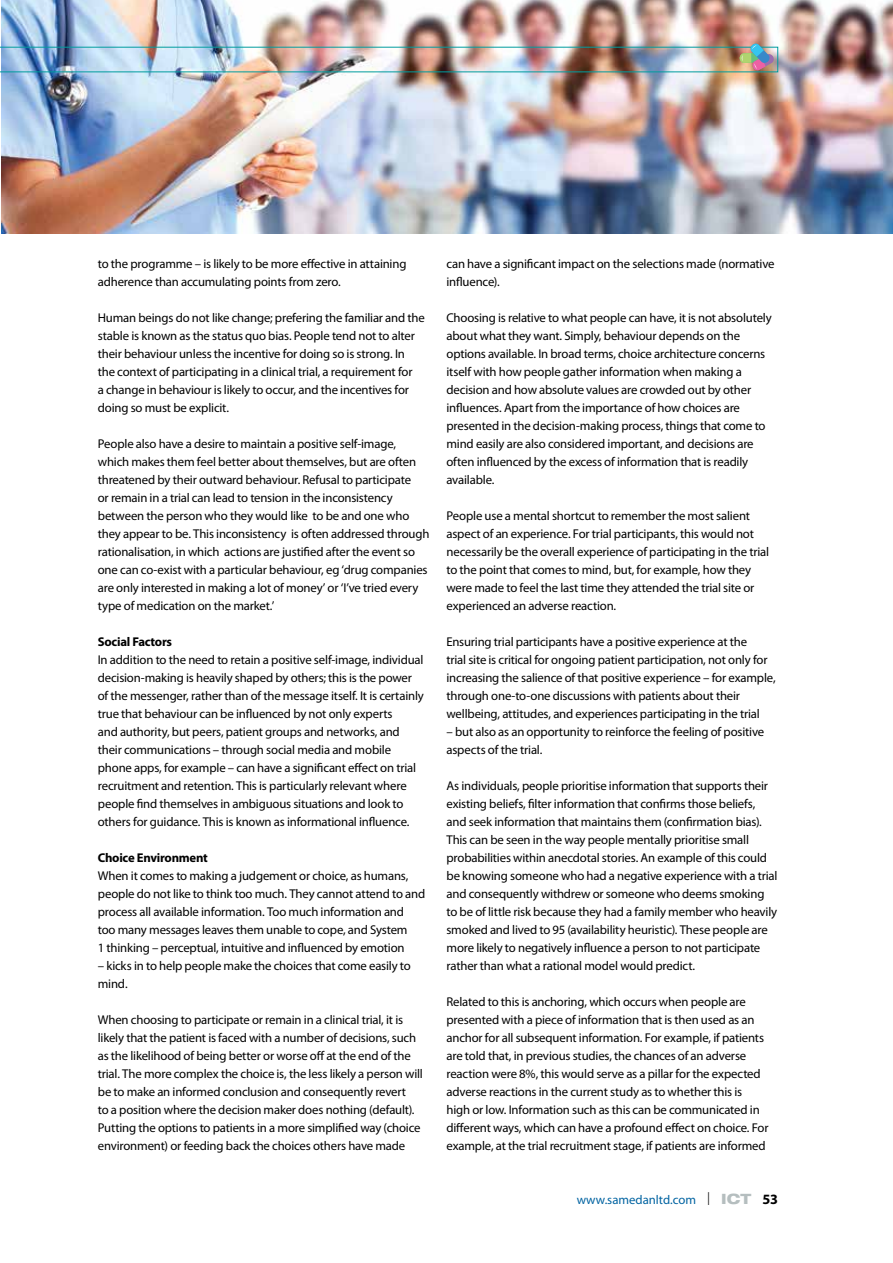
<style>
.page{position:relative;width:893px;height:1263px;background:#fff}
.page>*{position:absolute;margin:0;border:0;box-sizing:border-box;transform-origin:0 0}
.t1{font:12.75px/18px "Myriad Pro";letter-spacing:-.015em;color:#000}
.t2{font:700 12.75px "Myriad Pro";letter-spacing:-.02em;color:#000}
.t3{font:12.75px "Myriad Pro";color:#0063a1}
.s1{font-family:"Helvetica Neue LT Std";font-weight:100;font-size:18px;color:#000}
.s2{font-family:"Helvetica Neue LT Std";font-weight:800;font-stretch:expanded;font-size:14.25px;color:#b5bebf}
.s3{font-weight:700;font-size:14.25px;color:#000}
</style>
<div class="page">
<img style="left:1px;top:0;width:892px;height:233px">
<img style="left:0;top:43px;width:778px;height:29px">
<p class="t1" style="left:98px;top:255px;width:310px">to the programme – is likely to be more effective in attaining adherence than accumulating points from zero.</p>
<p class="t1" style="left:98px;top:309px;width:329px">Human beings do not like change; prefering the familiar and the stable is known as the status quo bias. People tend not to alter their behaviour unless the incentive for doing so is strong. In the context of participating in a clinical trial, a requirement for<br>a change in behaviour is likely to occur, and the incentives for doing so must be explicit.</p>
<p class="t1" style="left:98px;top:435px;width:333px">People also have a desire to maintain a positive self-image, which makes them feel better about themselves, but are often threatened by their outward behaviour. Refusal to participate<br>or remain in a trial can lead to tension in the inconsistency between the person who they would like to be and one who they appear to be. This inconsistency is often addressed through rationalisation, in which actions are justified after the event so one can co-exist with a particular behaviour, eg ‘drug companies are only interested in making a lot of money’ or ‘I’ve tried every type of medication on the market.’</p>
<p class="t2" style="left:98px;top:633px;width:76px">Social Factors</p>
<p class="t1" style="left:98px;top:651px;width:328px">In addition to the need to retain a positive self-image, individual decision-making is heavily shaped by others; this is the power of the messenger, rather than of the message itself. It is certainly true that behaviour can be influenced by not only experts<br>and authority, but peers, patient groups and networks, and their communications – through social media and mobile phone apps, for example – can have a significant effect on trial recruitment and retention. This is particularly relevant where people find themselves in ambiguous situations and look to others for guidance. This is known as informational influence.</p>
<p class="t2" style="left:98px;top:850px;width:112px">Choice Environment</p>
<p class="t1" style="left:98px;top:867px;width:329px">When it comes to making a judgement or choice, as humans, people do not like to think too much. They cannot attend to and process all available information. Too much information and<br>too many messages leaves them unable to cope, and System<br>1 thinking – perceptual, intuitive and influenced by emotion</p>
<p class="t1" style="left:98px;top:957px;width:315px">– kicks in to help people make the choices that come easily to mind.</p>
<p class="t1" style="left:98px;top:1011px;width:327px">When choosing to participate or remain in a clinical trial, it is likely that the patient is faced with a number of decisions, such as the likelihood of being better or worse off at the end of the trial. The more complex the choice is, the less likely a person will be to make an informed conclusion and consequently revert<br>to a position where the decision maker does nothing (default).<br>Putting the options to patients in a more simplified way (choice environment) or feeding back the choices others have made</p>
<p class="t1" style="left:446px;top:255px;width:330px">can have a significant impact on the selections made (normative influence).</p>
<p class="t1" style="left:446px;top:309px;width:327px">Choosing is relative to what people can have, it is not absolutely about what they want. Simply, behaviour depends on the options available. In broad terms, choice architecture concerns itself with how people gather information when making a decision and how absolute values are crowded out by other influences. Apart from the importance of how choices are presented in the decision-making process, things that come to mind easily are also considered important, and decisions are often influenced by the excess of information that is readily available.</p>
<p class="t1" style="left:446px;top:507px;width:324px">People use a mental shortcut to remember the most salient aspect of an experience. For trial participants, this would not necessarily be the overall experience of participating in the trial to the point that comes to mind, but, for example, how they were made to feel the last time they attended the trial site or experienced an adverse reaction.</p>
<p class="t1" style="left:446px;top:633px;width:331px">Ensuring trial participants have a positive experience at the<br>trial site is critical for ongoing patient participation, not only for increasing the salience of that positive experience – for example, through one-to-one discussions with patients about their wellbeing, attitudes, and experiences participating in the trial</p>
<p class="t1" style="left:446px;top:723px;width:319px">– but also as an opportunity to reinforce the feeling of positive aspects of the trial.</p>
<p class="t1" style="left:446px;top:777px;width:332px">As individuals, people prioritise information that supports their existing beliefs, filter information that confirms those beliefs, and seek information that maintains them (confirmation bias).<br>This can be seen in the way people mentally prioritise small probabilities within anecdotal stories. An example of this could be knowing someone who had a negative experience with a trial and consequently withdrew or someone who deems smoking to be of little risk because they had a family member who heavily smoked and lived to 95 (availability heuristic). These people are more likely to negatively influence a person to not participate rather than what a rational model would predict.</p>
<p class="t1" style="left:446px;top:993px;width:324px">Related to this is anchoring, which occurs when people are presented with a piece of information that is then used as an anchor for all subsequent information. For example, if patients are told that, in previous studies, the chances of an adverse reaction were 8%, this would serve as a pillar for the expected adverse reactions in the current study as to whether this is high or low. Information such as this can be communicated in different ways, which can have a profound effect on choice. For example, at the trial recruitment stage, if patients are informed</p>
<p class="t3" style="left:577px;top:1191px;width:203px">www.samedanltd.com <span class="s1">l</span> <span class="s2">ICT</span> <span class="s3">53</span></p>
</div>
